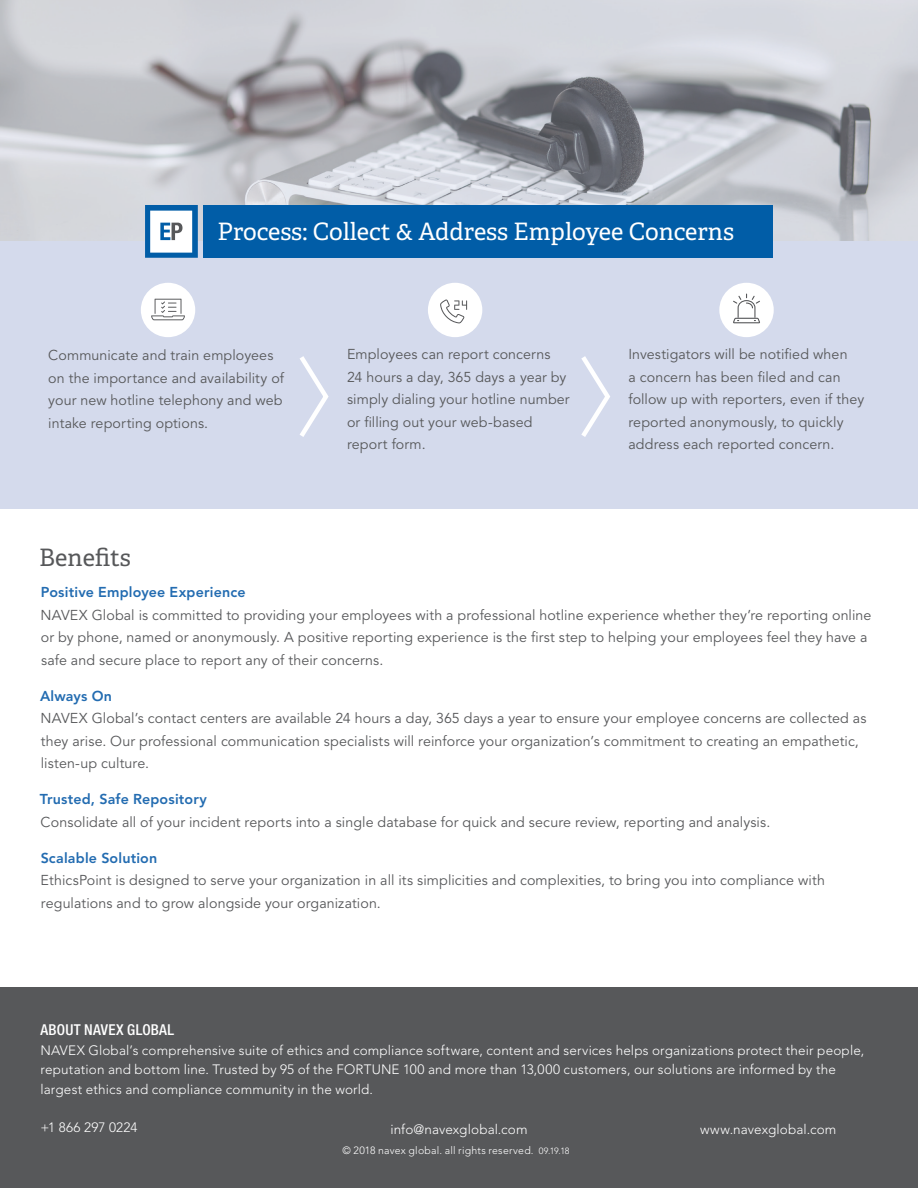
<style>
.page{position:relative;width:918px;height:1188px;background:#fff}
.page>*{position:absolute;margin:0;border:0;box-sizing:border-box;transform-origin:0 0}
.t1{font:24px "Adelle";color:#fff}
.t2{font:24px "Adelle";color:#57585a}
.t3{font:500 condensed 15px "Helvetica Neue LT Std";letter-spacing:.02em;color:#fff}
.t4{font:14.25px/22.5px "Avenir LT Std";letter-spacing:.005em;color:#57585a}
.t5{font:800 14.25px "Avenir LT Std";letter-spacing:.015em;color:#236cb1}
.t6{font:300 13.5px/19.5px "Avenir LT Std";letter-spacing:.01em;color:#fff}
.t7{font:300 10.5px "Avenir LT Std";letter-spacing:.02em;color:#fff}
.s1{font-size:9px}
</style>
<div class="page">
<div style="left:0;top:987px;width:918px;height:201px;background:#57585a"></div>
<div style="left:0;top:0;width:918px;height:509px;background:#d4daec"></div>
<div style="left:141px;top:283px;width:54px;height:54px;background:#fff;border-radius:50%"></div>
<svg style="left:151px;top:299px;width:34px;height:21px"></svg>
<div style="left:428px;top:283px;width:54px;height:54px;background:#fff;border-radius:50%"></div>
<svg style="left:440px;top:300px;width:27px;height:23px"></svg>
<div style="left:719px;top:283px;width:55px;height:54px;background:#fff;border-radius:50%"></div>
<svg style="left:733px;top:294px;width:27px;height:29px"></svg>
<svg style="left:300px;top:356px;width:29px;height:81px"></svg>
<svg style="left:581px;top:356px;width:29px;height:81px"></svg>
<img style="left:0;top:0;width:918px;height:240px">
<svg style="left:145px;top:205px;width:53px;height:53px;background:#91b6d4"></svg>
<div style="left:204px;top:205px;width:569px;height:53px;background:#015da7"></div>
<h1 class="t1" style="left:217px;top:214px;width:518px">Process: Collect &amp; Address Employee Concerns</h1>
<p class="t4" style="left:48px;top:344px;width:237px">Communicate and train employees on the importance and availability of your new hotline telephony and web intake reporting options.</p>
<p class="t4" style="left:347px;top:344px;width:224px">Employees can report concerns<br>24 hours a day, 365 days a year by simply dialing your hotline number or filling out your web-based report form.</p>
<p class="t4" style="left:628px;top:344px;width:237px">Investigators will be notified when<br>a concern has been filed and can follow up with reporters, even if they reported anonymously, to quickly address each reported concern.</p>
<h1 class="t2" style="left:39px;top:540px;width:93px">Benefits</h1>
<p class="t5" style="left:41px;top:584px;width:206px">Positive Employee Experience</p>
<p class="t4" style="left:41px;top:604px;width:832px">NAVEX Global is committed to providing your employees with a professional hotline experience whether they’re reporting online or by phone, named or anonymously. A positive reporting experience is the first step to helping your employees feel they have a safe and secure place to report any of their concerns.</p>
<p class="t5" style="left:40px;top:688px;width:74px">Always On</p>
<p class="t4" style="left:41px;top:708px;width:827px">NAVEX Global’s contact centers are available 24 hours a day, 365 days a year to ensure your employee concerns are collected as they arise. Our professional communication specialists will reinforce your organization’s commitment to creating an empathetic, listen-up culture.</p>
<p class="t5" style="left:40px;top:791px;width:169px">Trusted, Safe Repository</p>
<p class="t4" style="left:41px;top:811px;width:731px">Consolidate all of your incident reports into a single database for quick and secure review, reporting and analysis.</p>
<p class="t5" style="left:41px;top:850px;width:118px">Scalable Solution</p>
<p class="t4" style="left:41px;top:870px;width:786px">EthicsPoint is designed to serve your organization in all its simplicities and complexities, to bring you into compliance with regulations and to grow alongside your organization.</p>
<p class="t3" style="left:40px;top:1021px;width:135px">ABOUT NAVEX GLOBAL</p>
<p class="t6" style="left:40px;top:1040px;width:825px">NAVEX Global’s comprehensive suite of ethics and compliance software, content and services helps organizations protect their people, reputation and bottom line. Trusted by 95 of the FORTUNE 100 and more than 13,000 customers, our solutions are informed by the largest ethics and compliance community in the world.</p>
<p class="t6" style="left:40px;top:1117px;width:98px">+1 866 297 0224</p>
<p class="t6" style="left:390px;top:1120px;width:139px">info@navexglobal.com</p>
<p class="t6" style="left:700px;top:1120px;width:138px">www.navexglobal.com</p>
<p class="t7" style="left:343px;top:1144px;width:229px">© 2018 navex global. all rights reserved. <span class="s1">09.19.18</span></p>
</div>
